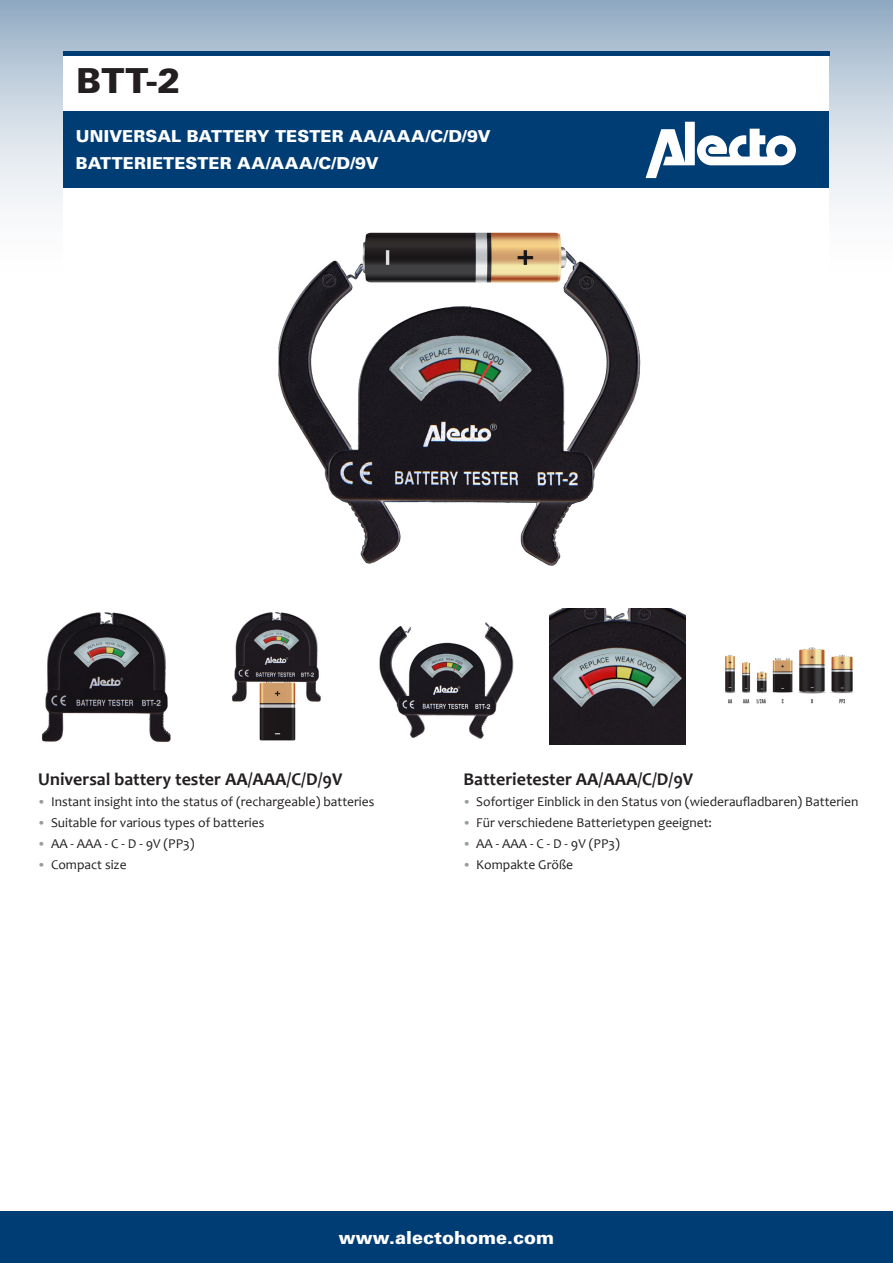
<style>
.page{position:relative;width:893px;height:1263px;background:#fff}
.page>*{position:absolute;margin:0;border:0;box-sizing:border-box;transform-origin:0 0}
.t1{font:900 34.5px "Univers LT Std";color:#231f20}
._03_Babycare_Basis_B{font:700 18px "Candara";color:#231f20}
.t2{font:900 18px "Univers LT Std";color:#fff}
.t3{font:900 16.5px "Univers LT Std";letter-spacing:.01em;color:#fff}
.t4{font:13.5px "Candara";color:#231f20}
.s1{font-family:"Calibri";font-weight:300;color:#959ca1}
</style>
<div class="page">
<svg style="left:0;top:0;width:893px;height:209px;background:#afc2d3"></svg>
<div style="left:0;top:1212px;width:893px;height:51px;background:#003d74"></div>
<div style="left:64px;top:51px;width:765px;height:557px;background:#fff"></div>
<div style="left:63px;top:112px;width:766px;height:76px;background:#003d74"></div>
<img style="left:550px;top:608px;width:136px;height:136px">
<img style="left:725px;top:647px;width:129px;height:57px">
<img style="left:379px;top:622px;width:135px;height:117px">
<img style="left:232px;top:612px;width:89px;height:129px">
<img style="left:278px;top:232px;width:363px;height:334px">
<hr style="left:63px;top:51px;width:766px;height:4px;background:#003d74">
<img style="left:42px;top:612px;width:129px;height:131px">
<svg style="left:646px;top:122px;width:150px;height:56px"></svg>
<p class="t1" style="left:77px;top:59px;width:105px">BTT-2</p>
<p class="t3" style="left:76px;top:126px;width:416px">UNIVERSAL BATTERY TESTER AA/AAA/C/D/9V</p>
<p class="t3" style="left:76px;top:153px;width:304px">BATTERIETESTER AA/AAA/C/D/9V</p>
<p class="_03_Babycare_Basis_B" style="left:38px;top:768px;width:306px">Universal battery tester AA/AAA/C/D/9V</p>
<p class="t4" style="left:38px;top:793px;width:338px"><span class="s1">•</span> Instant insight into the status of (rechargeable) batteries</p>
<p class="t4" style="left:38px;top:814px;width:228px"><span class="s1">•</span> Suitable for various types of batteries</p>
<p class="t4" style="left:38px;top:835px;width:158px"><span class="s1">•</span> AA - AAA - C - D - 9V (PP3)</p>
<p class="t4" style="left:38px;top:856px;width:90px"><span class="s1">•</span> Compact size</p>
<p class="_03_Babycare_Basis_B" style="left:463px;top:768px;width:231px">Batterietester AA/AAA/C/D/9V</p>
<p class="t4" style="left:463px;top:793px;width:396px"><span class="s1">•</span> Sofortiger Einblick in den Status von (wiederaufladbaren) Batterien</p>
<p class="t4" style="left:463px;top:814px;width:250px"><span class="s1">•</span> Für verschiedene Batterietypen geeignet:</p>
<p class="t4" style="left:463px;top:835px;width:158px"><span class="s1">•</span> AA - AAA - C - D - 9V (PP3)</p>
<p class="t4" style="left:463px;top:856px;width:111px"><span class="s1">•</span> Kompakte Größe</p>
<p class="t2" style="left:339px;top:1226px;width:217px">www.alectohome.com</p>
</div>
